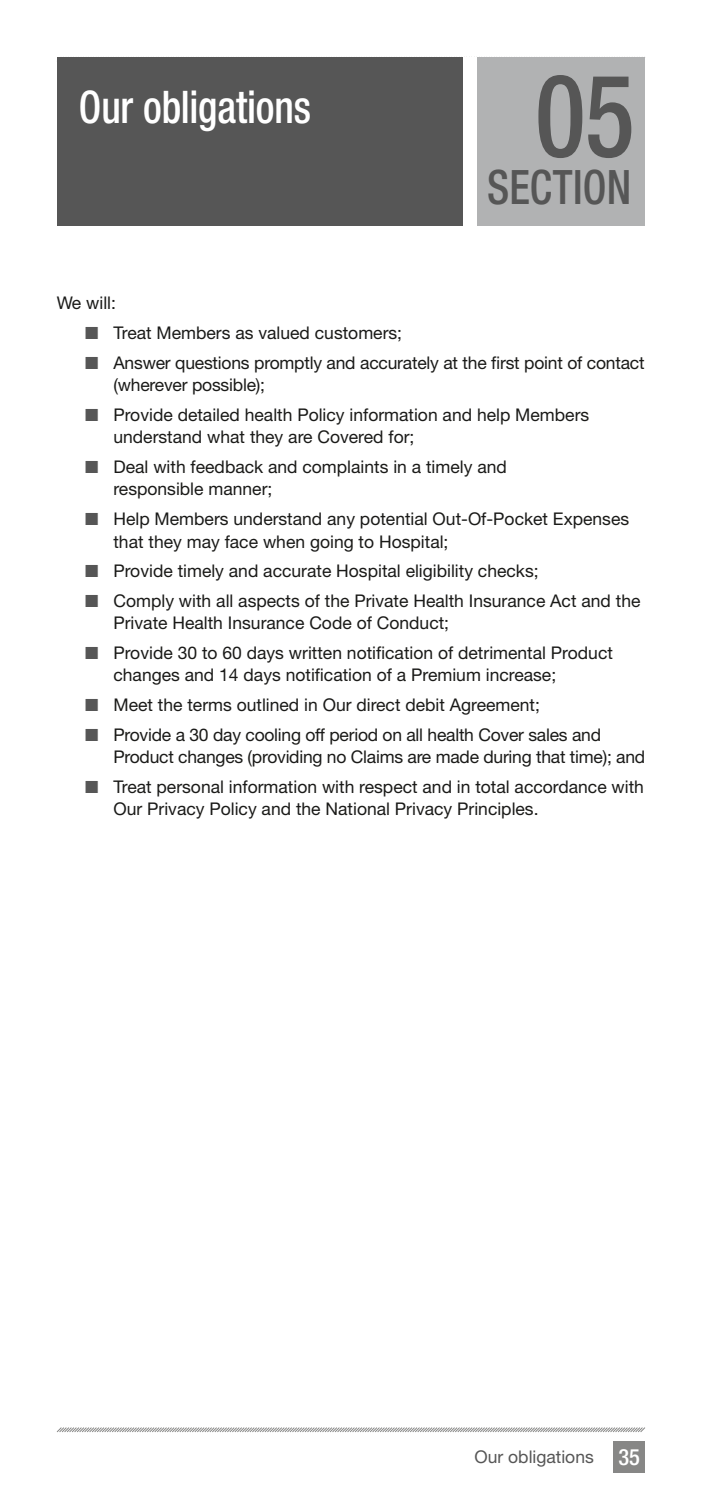
<style>
.page{position:relative;width:702px;height:1489px;background:#fff}
.page>*{position:absolute;margin:0;border:0;box-sizing:border-box;transform-origin:0 0}
.t1{font:500 condensed 115px "Helvetica Neue LT Pro";color:#565656;scale:.9 1}
.t2{font:500 condensed 47.5px "Helvetica Neue LT Pro";letter-spacing:.005em;color:#565656;scale:.9 1}
.t3{font:500 condensed 45px "Helvetica Neue LT Pro";letter-spacing:-.005em;color:#fff;scale:.9 1}
.Before_List_Para{font:17.5px/22.5px "Helvetica Neue LT Pro";color:#1a1a18}
.t4{font:17.5px "Helvetica Neue LT Pro";color:#565656}
.s1{color:#565656}
.s2{font-weight:500;font-stretch:condensed;font-size:22.5px;color:#fff}
</style>
<div class="page">
<div style="left:613px;top:1440px;width:32px;height:32px;background:#878786"></div>
<svg style="left:63px;top:56px;width:582px;height:1px"></svg>
<svg style="left:56px;top:1427px;width:589px;height:5px;background:#c4c4c4"></svg>
<div style="left:57px;top:57px;width:405px;height:168px;background:#565656"></div>
<div style="left:476px;top:57px;width:169px;height:168px;background:#b1b2b3"></div>
<h3 class="t3" style="left:79px;top:80px;width:259px">Our obligations</h3>
<h1 class="t1" style="left:535px;top:47px;width:112px">05</h1>
<h2 class="t2" style="left:487px;top:159px;width:161px">SECTION</h2>
<p class="Before_List_Para" style="left:57px;top:291px;width:61px">We will:</p>
<p class="Before_List_Para" style="left:85px;top:321px;width:318px"><span class="s1">■</span> Treat Members as valued customers;</p>
<p class="Before_List_Para" style="left:113px;top:351px;width:532px;text-indent:-28px"><span class="s1">■</span> Answer questions promptly and accurately at the first point of contact (wherever possible);</p>
<p class="Before_List_Para" style="left:113px;top:403px;width:477px;text-indent:-28px"><span class="s1">■</span> Provide detailed health Policy information and help Members understand what they are Covered for;</p>
<p class="Before_List_Para" style="left:113px;top:455px;width:395px;text-indent:-28px"><span class="s1">■</span> Deal with feedback and complaints in a timely and responsible manner;</p>
<p class="Before_List_Para" style="left:113px;top:507px;width:517px;text-indent:-28px"><span class="s1">■</span> Help Members understand any potential Out-Of-Pocket Expenses that they may face when going to Hospital;</p>
<p class="Before_List_Para" style="left:85px;top:559px;width:455px"><span class="s1">■</span> Provide timely and accurate Hospital eligibility checks;</p>
<p class="Before_List_Para" style="left:113px;top:589px;width:528px;text-indent:-28px"><span class="s1">■</span> Comply with all aspects of the Private Health Insurance Act and the<br>Private Health Insurance Code of Conduct;</p>
<p class="Before_List_Para" style="left:113px;top:641px;width:501px;text-indent:-28px"><span class="s1">■</span> Provide 30 to 60 days written notification of detrimental Product changes and 14 days notification of a Premium increase;</p>
<p class="Before_List_Para" style="left:85px;top:693px;width:456px"><span class="s1">■</span> Meet the terms outlined in Our direct debit Agreement;</p>
<p class="Before_List_Para" style="left:113px;top:722px;width:533px;text-indent:-28px"><span class="s1">■</span> Provide a 30 day cooling off period on all health Cover sales and<br>Product changes (providing no Claims are made during that time); and</p>
<p class="Before_List_Para" style="left:113px;top:774px;width:532px;text-indent:-28px"><span class="s1">■</span> Treat personal information with respect and in total accordance with<br>Our Privacy Policy and the National Privacy Principles.</p>
<p class="t4" style="left:474px;top:1446px;width:167px">Our obligations <span class="s2">35</span></p>
</div>
